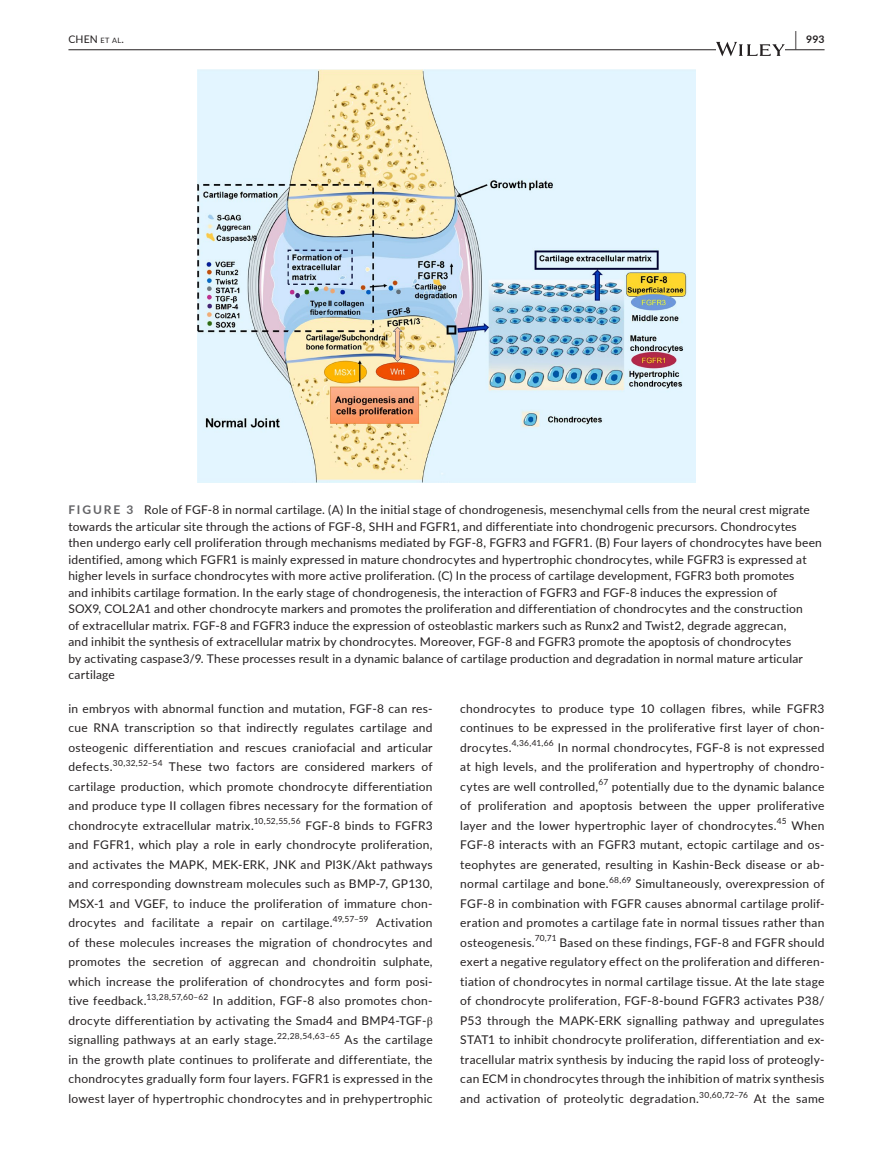
<style>
.page{position:relative;width:893px;height:1174px;background:#fff}
.page>*{position:absolute;margin:0;border:0;box-sizing:border-box;transform-origin:0 0}
.t1{font:12px/19.5px "Lato";letter-spacing:.015em;color:#231f20;text-align:justify}
.t2{font:10.5px "Lato";color:#231f20}
.t3{font:700 10.5px "Lato";color:#231f20}
.t4{font:8.4px "Lato";letter-spacing:.015em;color:#231f20}
.s1{font-size:7.35px}
.s2{font-size:19.5px}
.s3{font-weight:700;color:#636366}
.s4{font-family:"STIX"}
.s5{font-size:12px}
</style>
<div class="page">
<hr style="left:68px;top:49px;width:756px;height:1px;background:#231f20">
<svg style="left:716px;top:42px;width:69px;height:14px"></svg>
<img style="left:198px;top:69px;width:497px;height:413px">
<p class="t2" style="left:68px;top:31px;width:57px">CHEN <span class="s1">et al</span>.</p>
<p class="t3" style="left:795px;top:31px;width:31px"><span class="s2">|</span> 993</p>
<p class="t1" style="left:68px;top:501px;width:755px;line-height:16.5px;text-align:left"><span class="s3">FIGURE 3</span> Role of FGF-8 in normal cartilage. (A) In the initial stage of chondrogenesis, mesenchymal cells from the neural crest migrate towards the articular site through the actions of FGF-8, SHH and FGFR1, and differentiate into chondrogenic precursors. Chondrocytes then undergo early cell proliferation through mechanisms mediated by FGF-8, FGFR3 and FGFR1. (B) Four layers of chondrocytes have been identified, among which FGFR1 is mainly expressed in mature chondrocytes and hypertrophic chondrocytes, while FGFR3 is expressed at higher levels in surface chondrocytes with more active proliferation. (C) In the process of cartilage development, FGFR3 both promotes<br>and inhibits cartilage formation. In the early stage of chondrogenesis, the interaction of FGFR3 and FGF-8 induces the expression of<br>SOX9, COL2A1 and other chondrocyte markers and promotes the proliferation and differentiation of chondrocytes and the construction<br>of extracellular matrix. FGF-8 and FGFR3 induce the expression of osteoblastic markers such as Runx2 and Twist2, degrade aggrecan,<br>and inhibit the synthesis of extracellular matrix by chondrocytes. Moreover, FGF-8 and FGFR3 promote the apoptosis of chondrocytes<br>by activating caspase3/9. These processes result in a dynamic balance of cartilage production and degradation in normal mature articular cartilage</p>
<p class="t1" style="left:68px;top:698px;width:366px">in embryos with abnormal function and mutation, FGF-8 can res&shy;cue RNA transcription so that indirectly regulates cartilage and osteogenic differentiation and rescues craniofacial and articular defects.</p>
<p class="t4" style="left:113px;top:757px;width:51px">30,32,52–54</p>
<p class="t1" style="left:68px;top:756px;width:366px;text-indent:101px">These two factors are considered markers of cartilage production, which promote chondrocyte differentiation and produce type II collagen fibres necessary for the formation of chondrocyte extracellular matrix.<sup>10,52,55,56</sup> FGF-8 binds to FGFR3 and FGFR1, which play a role in early chondrocyte proliferation, and activates the MAPK, MEK-ERK, JNK and PI3K/Akt pathways and corresponding downstream molecules such as BMP-7, GP130, MSX-1 and VGEF, to induce the proliferation of immature chon&shy;drocytes and facilitate a repair on cartilage.</p>
<p class="t4" style="left:333px;top:913px;width:37px">49,57–59</p>
<p class="t1" style="left:68px;top:912px;width:366px;text-indent:308px">Activation of these molecules increases the migration of chondrocytes and promotes the secretion of aggrecan and chondroitin sulphate, which increase the proliferation of chondrocytes and form posi&shy;tive feedback.<sup>13,28,57,60–62</sup> In addition, FGF-8 also promotes chon&shy;drocyte differentiation by activating the Smad4 and BMP4-TGF-<span class="s4">β </span>signalling pathways at an early stage.<sup>22,28,54,63–65</sup> As the cartilage in the growth plate continues to proliferate and differentiate, the chondrocytes gradually form four layers. FGFR1 is expressed in the lowest layer of hypertrophic chondrocytes and in prehypertrophic</p>
<p class="t1" style="left:460px;top:698px;width:366px">chondrocytes to produce type 10 collagen fibres, while FGFR3 continues to be expressed in the proliferative first layer of chon&shy;drocytes.</p>
<p class="t4" style="left:512px;top:737px;width:44px">4,36,41,66</p>
<p class="t1" style="left:460px;top:737px;width:366px;text-indent:97px">In normal chondrocytes, FGF-8 is not expressed at high levels, and the proliferation and hypertrophy of chondro&shy;cytes are well controlled,</p>
<p class="t4" style="left:598px;top:776px;width:11px">67</p>
<p class="t1" style="left:460px;top:776px;width:366px;text-indent:151px">potentially due to the dynamic balance of proliferation and apoptosis between the upper proliferative layer and the lower hypertrophic layer of chondrocytes.</p>
<p class="t4" style="left:777px;top:815px;width:11px">45</p>
<p class="t1" style="left:460px;top:815px;width:366px;text-indent:331px">When FGF-8 interacts with an FGFR3 mutant, ectopic cartilage and os&shy;teophytes are generated, resulting in Kashin-Beck disease or ab&shy;normal cartilage and bone.</p>
<p class="t4" style="left:609px;top:874px;width:24px">68,69</p>
<p class="t1" style="left:460px;top:873px;width:366px;text-indent:175px">Simultaneously, overexpression of FGF-8 in combination with FGFR causes abnormal cartilage prolif&shy;eration and promotes a cartilage fate in normal tissues rather than osteogenesis.</p>
<p class="t4" style="left:535px;top:932px;width:24px">70,71</p>
<p class="t1" style="left:460px;top:932px;width:366px;text-indent:99px">Based on these findings, FGF-8 and FGFR should exert a negative regulatory effect on the proliferation and differen&shy;tiation of chondrocytes in normal cartilage tissue. At the late stage of chondrocyte proliferation, FGF-8-bound FGFR3 activates P38/ P53 through the MAPK-ERK signalling pathway and upregulates STAT1 to inhibit chondrocyte proliferation, differentiation and ex&shy;tracellular matrix synthesis by inducing the rapid loss of proteogly&shy;can ECM in chondrocytes through the inhibition of matrix synthesis and activation of proteolytic degradation.</p>
<p class="t4" style="left:699px;top:1088px;width:127px">30,60,72–76 <span class="s5">At the same</span></p>
</div>
